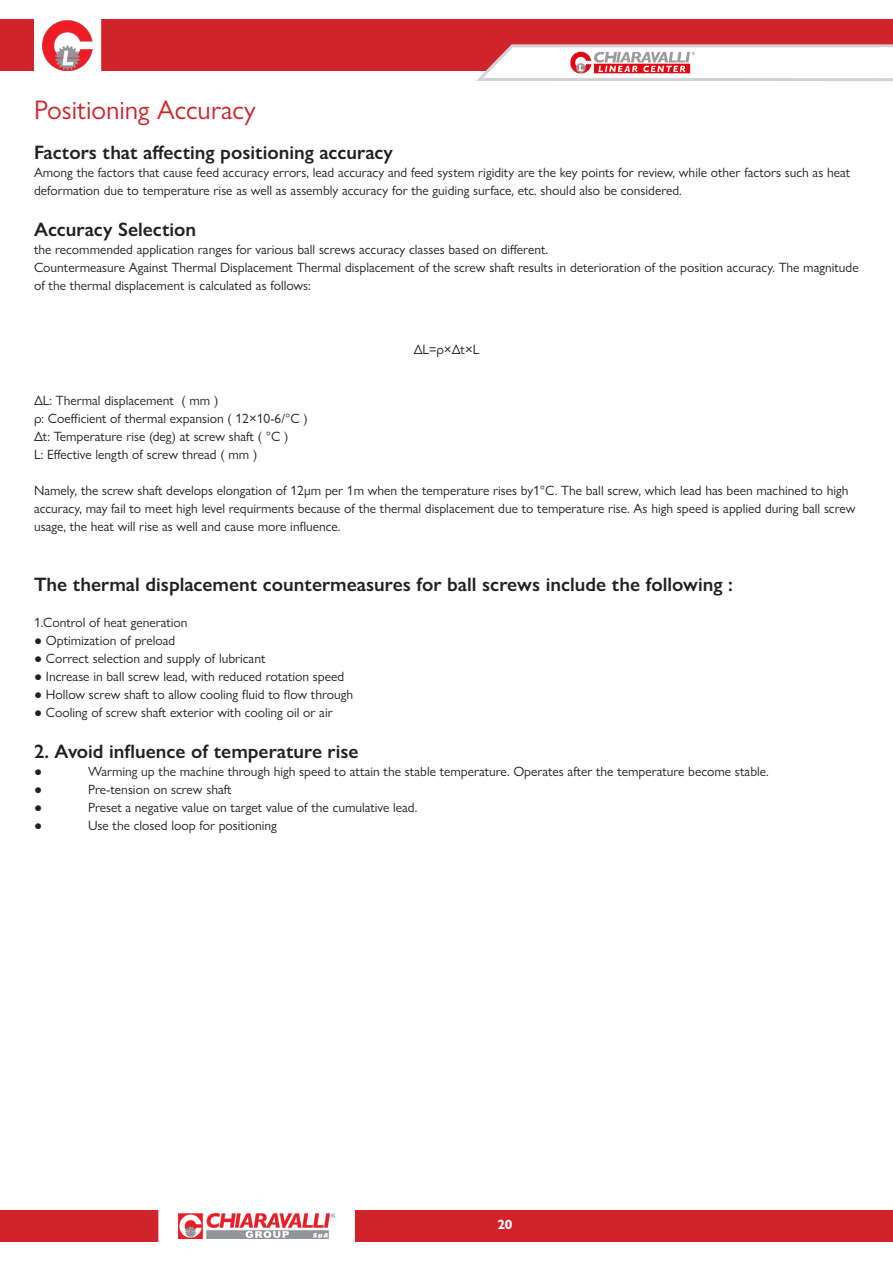
<style>
.page{position:relative;width:893px;height:1263px;background:#fff}
.page>*{position:absolute;margin:0;border:0;box-sizing:border-box;transform-origin:0 0}
.TitoloGrande{font:27px "Gill Sans Nova";color:#d1232a}
.Sottotitolo{font:600 19.5px "Gill Sans Nova";color:#231f20}
.t1{font:13.5px/18px "Gill Sans Nova";color:#231f20}
.t2{font:700 13.5px "Gill Sans Nova";color:#fff}
</style>
<div class="page">
<div style="left:0;top:1210px;width:893px;height:32px;background:#d1232a"></div>
<div style="left:0;top:19px;width:893px;height:52px;background:#d1232a"></div>
<svg style="left:158px;top:1210px;width:197px;height:32px;background:#f8efef"></svg>
<img style="left:179px;top:1214px;width:155px;height:24px">
<svg style="left:476px;top:44px;width:417px;height:37px"></svg>
<img style="left:567px;top:48px;width:131px;height:29px">
<div style="left:34px;top:19px;width:67px;height:53px;background:#fff"></div>
<img style="left:43px;top:21px;width:50px;height:49px">
<p class="TitoloGrande" style="left:34px;top:93px;width:223px">Positioning Accuracy</p>
<p class="Sottotitolo" style="left:34px;top:140px;width:361px">Factors that affecting positioning accuracy</p>
<p class="t1" style="left:34px;top:163px;width:818px">Among the factors that cause feed accuracy errors, lead accuracy and feed system rigidity are the key points for review, while other factors such as heat deformation due to temperature rise as well as assembly accuracy for the guiding surface, etc. should also be considered.</p>
<p class="Sottotitolo" style="left:34px;top:218px;width:164px">Accuracy Selection</p>
<p class="t1" style="left:34px;top:240px;width:516px">the recommended application ranges for various ball screws accuracy classes based on different.</p>
<p class="t1" style="left:34px;top:258px;width:826px">Countermeasure Against Thermal Displacement Thermal displacement of the screw shaft results in deterioration of the position accuracy. The magnitude of the thermal displacement is calculated as follows:</p>
<p class="t1" style="left:414px;top:340px;width:67px">ΔL=ρ×Δt×L</p>
<p class="t1" style="left:34px;top:392px;width:275px">ΔL: Thermal displacement ( mm )<br>ρ: Coefficient of thermal expansion ( 12×10-6/°C )<br>Δt: Temperature rise (deg) at screw shaft ( °C )<br>L: Effective length of screw thread ( mm )</p>
<p class="t1" style="left:34px;top:482px;width:823px">Namely, the screw shaft develops elongation of 12μm per 1m when the temperature rises by1°C. The ball screw, which lead has been machined to high accuracy, may fail to meet high level requirments because of the thermal displacement due to temperature rise. As high speed is applied during ball screw usage, the heat will rise as well and cause more influence.</p>
<p class="Sottotitolo" style="left:34px;top:572px;width:700px">The thermal displacement countermeasures for ball screws include the following :</p>
<p class="t1" style="left:34px;top:613px;width:155px">1.Control of heat generation</p>
<p class="t1" style="left:34px;top:631px;width:143px">● Optimization of preload</p>
<p class="t1" style="left:34px;top:649px;width:233px">● Correct selection and supply of lubricant</p>
<p class="t1" style="left:34px;top:667px;width:312px">● Increase in ball screw lead, with reduced rotation speed</p>
<p class="t1" style="left:34px;top:685px;width:321px">● Hollow screw shaft to allow cooling fluid to flow through</p>
<p class="t1" style="left:34px;top:703px;width:300px">● Cooling of screw shaft exterior with cooling oil or air</p>
<p class="Sottotitolo" style="left:34px;top:739px;width:326px">2. Avoid influence of temperature rise</p>
<p class="t1" style="left:34px;top:762px;width:10px">●</p>
<p class="t1" style="left:88px;top:762px;width:682px">Warming up the machine through high speed to attain the stable temperature. Operates after the temperature become stable.</p>
<p class="t1" style="left:34px;top:780px;width:10px">●</p>
<p class="t1" style="left:88px;top:780px;width:145px">Pre-tension on screw shaft</p>
<p class="t1" style="left:34px;top:798px;width:10px">●</p>
<p class="t1" style="left:88px;top:798px;width:331px">Preset a negative value on target value of the cumulative lead.</p>
<p class="t1" style="left:34px;top:816px;width:10px">●</p>
<p class="t1" style="left:88px;top:816px;width:190px">Use the closed loop for positioning</p>
<p class="t2" style="left:497px;top:1216px;width:17px">20</p>
</div>
